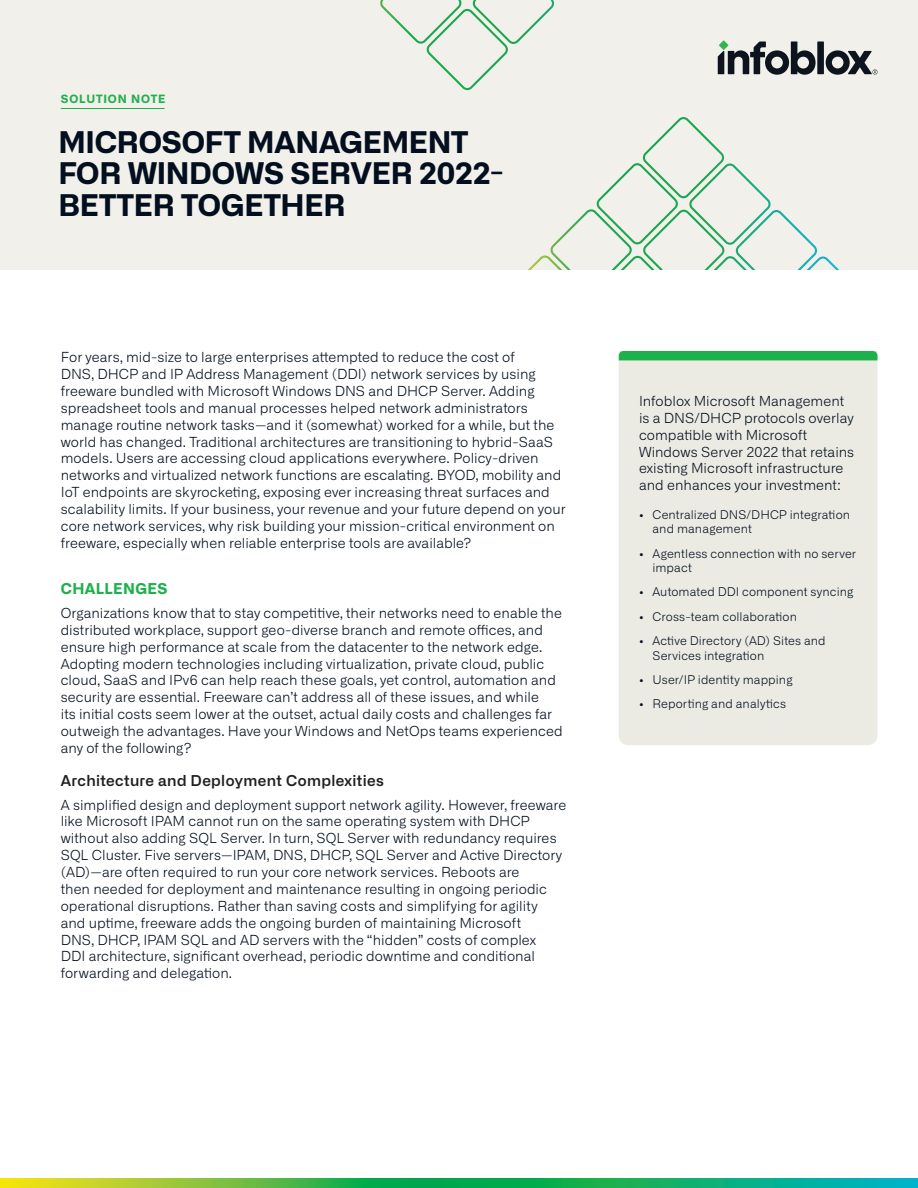
<style>
.page{position:relative;width:918px;height:1188px;background:#fff}
.page>*{position:absolute;margin:0;border:0;box-sizing:border-box;transform-origin:0 0}
.t1{font:700 30px/31.5px "Alliance No.2";letter-spacing:-.01em;color:#030f1e}
.Heading_level_2{font:600 15px "Alliance No.2";letter-spacing:.025em;color:#231f20}
.Heading_Level_1{font:700 15px "Alliance No.2";letter-spacing:.02em;color:#1eb14b}
.body_text{font:300 13.8px/16.8px "Alliance No.1";letter-spacing:.005em;color:#030f1e}
.right-box-text{font:300 13.8px/16.8px "Alliance No.1";letter-spacing:.005em;color:#030f1e}
.t2{font:300 12px/14.7px "Alliance No.1";letter-spacing:.01em;color:#030f1e}
.t3{font:700 11.55px "Alliance No.2";letter-spacing:.075em;color:#1eb14b}
</style>
<div class="page">
<div style="left:0;top:0;width:918px;height:270px;background:#f1f0eb"></div>
<svg style="left:380px;top:0;width:174px;height:90px"></svg>
<svg style="left:528px;top:117px;width:311px;height:153px"></svg>
<hr style="left:61px;top:108px;width:104px;height:1px;background:#1eb14b">
<svg style="left:0;top:1179px;width:918px;height:9px;background:#3db859"></svg>
<div style="left:817px;top:41px;width:7px;height:33px;background:#0d141d"></div>
<svg style="left:826px;top:50px;width:52px;height:25px"></svg>
<svg style="left:718px;top:41px;width:98px;height:34px"></svg>
<div style="left:619px;top:360px;width:259px;height:385px;background:#ebebe4"></div>
<div style="left:619px;top:351px;width:259px;height:9px;background:#1eb14b"></div>
<p class="t3" style="left:61px;top:91px;width:106px">SOLUTION NOTE</p>
<p class="t1" style="left:58px;top:126px;width:447px">MICROSOFT MANAGEMENT<br>FOR WINDOWS SERVER 2022-<br>BETTER TOGETHER</p>
<p class="body_text" style="left:61px;top:349px;width:506px">For years, mid-size to large enterprises attempted to reduce the cost of<br>DNS, DHCP and IP Address Management (DDI) network services by using freeware bundled with Microsoft Windows DNS and DHCP Server. Adding spreadsheet tools and manual processes helped network administrators manage routine network tasks—and it (somewhat) worked for a while, but the world has changed. Traditional architectures are transitioning to hybrid-SaaS models. Users are accessing cloud applications everywhere. Policy-driven networks and virtualized network functions are escalating. BYOD, mobility and IoT endpoints are skyrocketing, exposing ever increasing threat surfaces and scalability limits. If your business, your revenue and your future depend on your core network services, why risk building your mission-critical environment on freeware, especially when reliable enterprise tools are available?</p>
<p class="Heading_Level_1" style="left:61px;top:579px;width:108px">CHALLENGES</p>
<p class="body_text" style="left:61px;top:605px;width:504px">Organizations know that to stay competitive, their networks need to enable the distributed workplace, support geo-diverse branch and remote offices, and ensure high performance at scale from the datacenter to the network edge.<br>Adopting modern technologies including virtualization, private cloud, public cloud, SaaS and IPv6 can help reach these goals, yet control, automation and security are essential. Freeware can’t address all of these issues, and while<br>its initial costs seem lower at the outset, actual daily costs and challenges far outweigh the advantages. Have your Windows and NetOps teams experienced any of the following?</p>
<p class="Heading_level_2" style="left:61px;top:771px;width:325px">Architecture and Deployment Complexities</p>
<p class="body_text" style="left:61px;top:796px;width:507px">A simplified design and deployment support network agility. However, freeware like Microsoft IPAM cannot run on the same operating system with DHCP without also adding SQL Server. In turn, SQL Server with redundancy requires SQL Cluster. Five servers—IPAM, DNS, DHCP, SQL Server and Active Directory (AD)—are often required to run your core network services. Reboots are<br>then needed for deployment and maintenance resulting in ongoing periodic operational disruptions. Rather than saving costs and simplifying for agility<br>and uptime, freeware adds the ongoing burden of maintaining Microsoft<br>DNS, DHCP, IPAM SQL and AD servers with the “hidden” costs of complex<br>DDI architecture, significant overhead, periodic downtime and conditional forwarding and delegation.</p>
<p class="right-box-text" style="left:639px;top:393px;width:217px">Infoblox Microsoft Management is a DNS/DHCP protocols overlay compatible with Microsoft<br>Windows Server 2022 that retains existing Microsoft infrastructure and enhances your investment:</p>
<p class="t2" style="left:652px;top:507px;width:199px;text-indent:-14px">• Centralized DNS/DHCP integration and management</p>
<p class="t2" style="left:652px;top:546px;width:205px;text-indent:-14px">• Agentless connection with no server impact</p>
<p class="t2" style="left:639px;top:585px;width:216px">• Automated DDI component syncing</p>
<p class="t2" style="left:639px;top:609px;width:160px">• Cross-team collaboration</p>
<p class="t2" style="left:652px;top:633px;width:175px;text-indent:-14px">• Active Directory (AD) Sites and<br>Services integration</p>
<p class="t2" style="left:639px;top:672px;width:155px">• User/IP identity mapping</p>
<p class="t2" style="left:639px;top:696px;width:149px">• Reporting and analytics</p>
</div>
